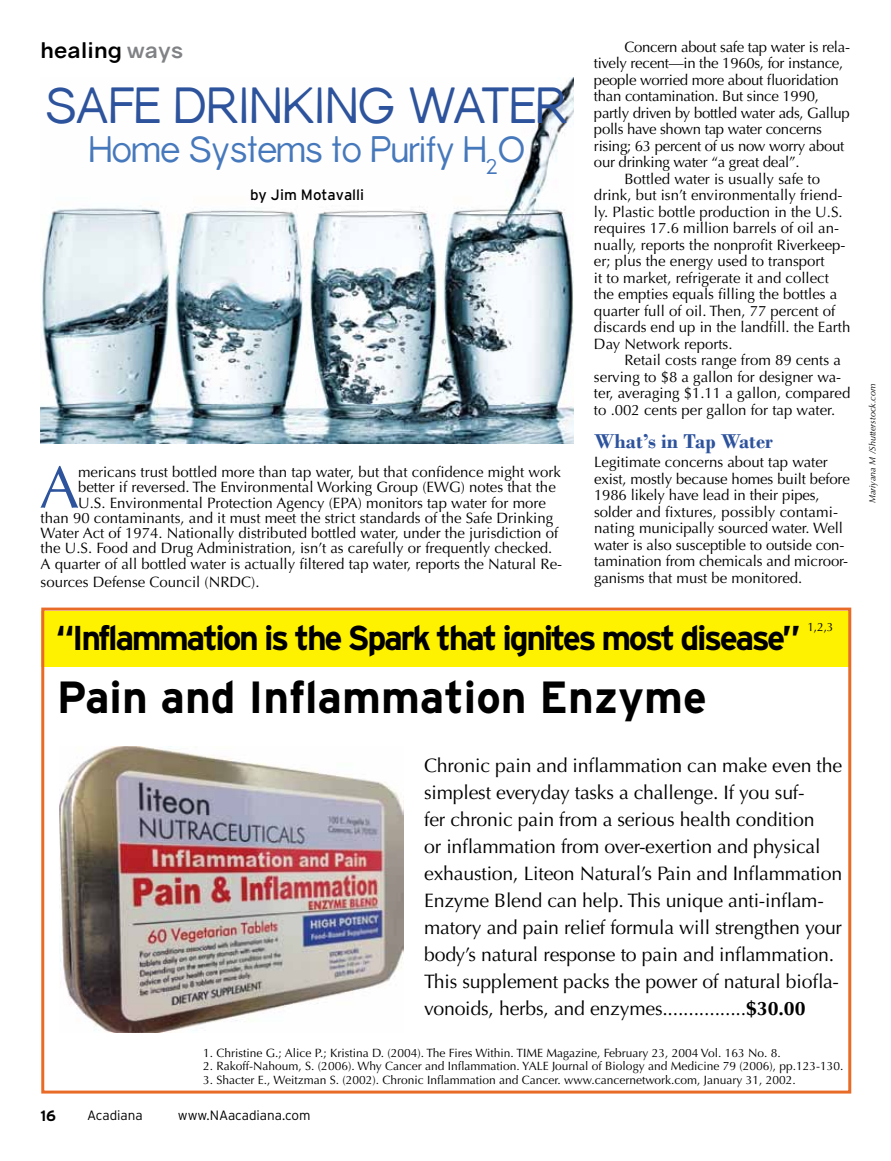
<style>
.page{position:relative;width:891px;height:1161px;background:#fff}
.page>*{position:absolute;margin:0;border:0;box-sizing:border-box;transform-origin:0 0}
.t1{font:59.7px "Optima";color:#2d539d}
.t2{font:49.5px "Gravity";letter-spacing:-.02em;color:#2d539d}
.t3{font:700 45px "Interstate";color:#000}
.t4{font:36px "Gravity";letter-spacing:-.02em;color:#4678bc}
.t5{font:700 34.5px "Interstate";letter-spacing:-.07em;color:#000}
.t6{font:700 21px "Bodoni";color:#2d539d}
.t7{font:700 21px "Gravity";color:#000;scale:1.1 1}
.t8{font:19.5px/27px "Optima";letter-spacing:-.01em;color:#000}
.t9{font:15px/16.5px "Optima";color:#000}
.t10{font:15px "Optima";letter-spacing:-.02em;color:#000}
.t11{font:15px "Interstate";color:#000}
.t12{font:700 15px "Interstate";color:#000}
.t13{font:300 13.5px "Interstate";color:#000}
.t14{font:12px "Optima";color:#000}
.t15{font:italic 9px "Optima";color:#000}
.s1{color:#808285}
.s2{font-weight:700}
</style>
<div class="page">
<img style="left:40px;top:78px;width:534px;height:365px">
<div style="left:41px;top:611px;width:807px;height:56px;background:#fff200"></div>
<img style="left:59px;top:746px;width:345px;height:286px">
<div style="left:41px;top:608px;width:810px;height:486px;border:3px solid #e86c28"></div>
<h3 class="t7" style="left:40px;top:37px;width:131px">healing <span class="s1">ways</span></h3>
<h2 class="t2" style="left:45px;top:77px;width:525px">SAFE DRINKING WATER</h2>
<h3 class="t4" style="left:89px;top:129px;width:438px">Home Systems to Purify H<sub>2</sub>O</h3>
<p class="t11" style="left:250px;top:186px;width:116px">by Jim Motavalli</p>
<h1 class="t1" style="left:39px;top:453px;width:41px">A</h1>
<p class="t9" style="left:78px;top:464px;width:484px">mericans trust bottled more than tap water, but that confidence might work</p>
<p class="t9" style="left:78px;top:479px;width:479px">better if reversed. The Environmental Working Group (EWG) notes that the</p>
<p class="t9" style="left:78px;top:494px;width:469px">U.S. Environmental Protection Agency (EPA) monitors tap water for more</p>
<p class="t9" style="left:40px;top:510px;width:514px">than 90 contaminants, and it must meet the strict standards of the Safe Drinking</p>
<p class="t9" style="left:40px;top:525px;width:519px">Water Act of 1974. Nationally distributed bottled water, under the jurisdiction of</p>
<p class="t9" style="left:40px;top:540px;width:513px">the U.S. Food and Drug Administration, isn’t as carefully or frequently checked.</p>
<p class="t9" style="left:40px;top:556px;width:523px">A quarter of all bottled water is actually filtered tap water, reports the Natural Re-</p>
<p class="t9" style="left:40px;top:574px;width:221px">sources Defense Council (NRDC).</p>
<p class="t10" style="left:624px;top:38px;width:227px">Concern about safe tap water is rela-</p>
<p class="t10" style="left:594px;top:54px;width:251px">tively recent—in the 1960s, for instance,</p>
<p class="t10" style="left:594px;top:71px;width:246px">people worried more about fluoridation</p>
<p class="t10" style="left:594px;top:87px;width:226px">than contamination. But since 1990,</p>
<p class="t10" style="left:594px;top:104px;width:257px">partly driven by bottled water ads, Gallup</p>
<p class="t10" style="left:594px;top:120px;width:229px">polls have shown tap water concerns</p>
<p class="t10" style="left:594px;top:137px;width:252px">rising; 63 percent of us now worry about</p>
<p class="t10" style="left:594px;top:153px;width:207px">our drinking water “a great deal”.</p>
<p class="t9" style="left:624px;top:170px;width:197px">Bottled water is usually safe to</p>
<p class="t9" style="left:594px;top:187px;width:250px">drink, but isn’t environmentally friend-</p>
<p class="t9" style="left:594px;top:203px;width:250px">ly. Plastic bottle production in the U.S.</p>
<p class="t9" style="left:594px;top:220px;width:247px">requires 17.6 million barrels of oil an-</p>
<p class="t9" style="left:594px;top:236px;width:253px">nually, reports the nonprofit Riverkeep-</p>
<p class="t9" style="left:594px;top:253px;width:232px">er; plus the energy used to transport</p>
<p class="t9" style="left:594px;top:269px;width:236px">it to market, refrigerate it and collect</p>
<p class="t9" style="left:594px;top:286px;width:245px">the empties equals filling the bottles a</p>
<p class="t9" style="left:594px;top:302px;width:243px">quarter full of oil. Then, 77 percent of</p>
<p class="t9" style="left:594px;top:319px;width:258px">discards end up in the landfill. the Earth</p>
<p class="t9" style="left:594px;top:335px;width:140px">Day Network reports.</p>
<p class="t9" style="left:624px;top:352px;width:218px">Retail costs range from 89 cents a</p>
<p class="t9" style="left:594px;top:368px;width:249px">serving to $8 a gallon for designer wa-</p>
<p class="t9" style="left:594px;top:385px;width:258px">ter, averaging $1.11 a gallon, compared</p>
<p class="t9" style="left:594px;top:401px;width:243px">to .002 cents per gallon for tap water.</p>
<h3 class="t6" style="left:594px;top:428px;width:180px">What’s in Tap Water</h3>
<p class="t9" style="left:594px;top:454px;width:257px">Legitimate concerns about tap water exist, mostly because homes built before 1986 likely have lead in their pipes, solder and fixtures, possibly contami&shy;nating municipally sourced water. Well water is also susceptible to outside con&shy;tamination from chemicals and microor&shy;ganisms that must be monitored.</p>
<h3 class="t5" style="left:56px;top:619px;width:746px">“Inflammation is the Spark that ignites most disease”</h3>
<p class="t14" style="left:807px;top:620px;width:28px">1,2,3</p>
<h3 class="t3" style="left:57px;top:672px;width:652px">Pain and Inflammation Enzyme</h3>
<p class="t8" style="left:424px;top:752px;width:420px">Chronic pain and inflammation can make even the simplest everyday tasks a challenge. If you suf-<br>fer chronic pain from a serious health condition<br>or inflammation from over-exertion and physical exhaustion, Liteon Natural’s Pain and Inflammation Enzyme Blend can help. This unique anti-inflam&shy;matory and pain relief formula will strengthen your body’s natural response to pain and inflammation.<br>This supplement packs the power of natural biofla&shy;vonoids, herbs, and enzymes................<span class="s2">$30.00</span></p>
<p class="t14" style="left:203px;top:1046px;width:579px">1. Christine G.; Alice P.; Kristina D. (2004). The Fires Within. TIME Magazine, February 23, 2004 Vol. 163 No. 8.</p>
<p class="t14" style="left:203px;top:1059px;width:642px">2. Rakoff-Nahoum, S. (2006). Why Cancer and Inflammation. YALE Journal of Biology and Medicine 79 (2006), pp.123-130.</p>
<p class="t14" style="left:203px;top:1073px;width:594px">3. Shacter E., Weitzman S. (2002). Chronic Inflammation and Cancer. www.cancernetwork.com, January 31, 2002.</p>
<p class="t12" style="left:40px;top:1107px;width:17px">16</p>
<p class="t13" style="left:87px;top:1108px;width:57px">Acadiana</p>
<p class="t13" style="left:178px;top:1108px;width:134px">www.NAacadiana.com</p>
<p class="t15" style="left:867px;top:503px;width:121px;rotate:-90deg">Mariyana M /Shutterstock.com</p>
</div>
